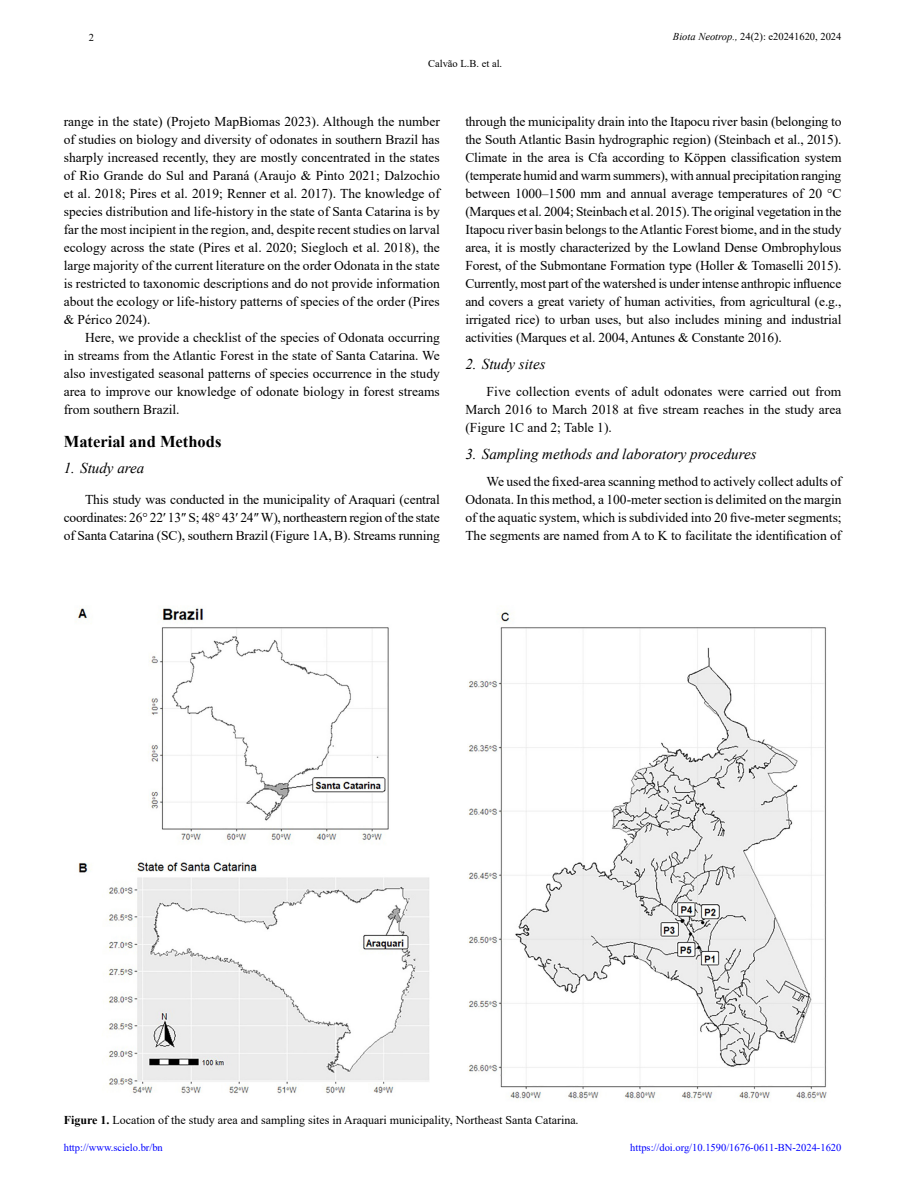
<style>
.page{position:relative;width:918px;height:1188px;background:#fff}
.page>*{position:absolute;margin:0;border:0;box-sizing:border-box;transform-origin:0 0}
.t1{font:700 16.5px "Times New Roman";color:#000}
.t2{font:italic 15px "Times New Roman";color:#000}
.corpo{font:13.5px/18px "Times New Roman";color:#000;text-align:justify}
.legenda{font:12px "Times New Roman";color:#000}
.t3{font:10.5px "Times New Roman";color:#00f}
.t4{font:10.5px "Times New Roman";color:#000}
.s1{font-style:italic}
.s2{font-weight:700}
</style>
<div class="page">
<img style="left:77px;top:608px;width:750px;height:494px">
<p class="t4" style="left:89px;top:31px;width:7px">2</p>
<p class="t4" style="left:428px;top:56px;width:76px">Calvão L.B. et al.</p>
<p class="t4" style="left:673px;top:29px;width:170px"><span class="s1">Biota Neotrop.,</span> 24(2): e20241620, 2024</p>
<p class="corpo" style="left:64px;top:112px;width:378px">range in the state) (Projeto MapBiomas 2023). Although the number of studies on biology and diversity of odonates in southern Brazil has sharply increased recently, they are mostly concentrated in the states of Rio Grande do Sul and Paraná (Araujo &amp; Pinto 2021; Dalzochio et al. 2018; Pires et al. 2019; Renner et al. 2017). The knowledge of species distribution and life-history in the state of Santa Catarina is by far the most incipient in the region, and, despite recent studies on larval ecology across the state (Pires et al. 2020; Siegloch et al. 2018), the large majority of the current literature on the order Odonata in the state is restricted to taxonomic descriptions and do not provide information about the ecology or life-history patterns of species of the order (Pires &amp; Périco 2024).</p>
<p class="corpo" style="left:64px;top:328px;width:378px;text-indent:21px">Here, we provide a checklist of the species of Odonata occurring in streams from the Atlantic Forest in the state of Santa Catarina. We also investigated seasonal patterns of species occurrence in the study area to improve our knowledge of odonate biology in forest streams from southern Brazil.</p>
<p class="t1" style="left:64px;top:429px;width:159px">Material and Methods</p>
<p class="t2" style="left:64px;top:458px;width:82px">1. Study area</p>
<p class="corpo" style="left:64px;top:490px;width:378px;text-indent:21px">This study was conducted in the municipality of Araquari (central coordinates: 26° 22′ 13″ S; 48° 43′ 24″ W), northeastern region of the state of Santa Catarina (SC), southern Brazil (Figure 1A, B). Streams running</p>
<p class="corpo" style="left:465px;top:112px;width:378px">through the municipality drain into the Itapocu river basin (belonging to the South Atlantic Basin hydrographic region) (Steinbach et al., 2015).<br>Climate in the area is Cfa according to Köppen classification system (temperate humid and warm summers), with annual precipitation ranging between 1000–1500 mm and annual average temperatures of 20 °C (Marques et al. 2004; Steinbach et al. 2015). The original vegetation in the Itapocu river basin belongs to the Atlantic Forest biome, and in the study area, it is mostly characterized by the Lowland Dense Ombrophylous Forest, of the Submontane Formation type (Holler &amp; Tomaselli 2015).<br>Currently, most part of the watershed is under intense anthropic influence and covers a great variety of human activities, from agricultural (e.g., irrigated rice) to urban uses, but also includes mining and industrial activities (Marques et al. 2004, Antunes &amp; Constante 2016).</p>
<p class="t2" style="left:465px;top:353px;width:82px">2. Study sites</p>
<p class="corpo" style="left:465px;top:382px;width:378px;text-indent:21px">Five collection events of adult odonates were carried out from March 2016 to March 2018 at five stream reaches in the study area (Figure 1C and 2; Table 1).</p>
<p class="t2" style="left:465px;top:443px;width:293px">3. Sampling methods and laboratory procedures</p>
<p class="corpo" style="left:465px;top:472px;width:378px;text-indent:21px">We used the fixed-area scanning method to actively collect adults of Odonata. In this method, a 100-meter section is delimited on the margin of the aquatic system, which is subdivided into 20 five-meter segments; The segments are named from A to K to facilitate the identification of</p>
<p class="legenda" style="left:64px;top:1112px;width:516px"><span class="s2">Figure 1.</span> Location of the study area and sampling sites in Araquari municipality, Northeast Santa Catarina.</p>
<p class="t3" style="left:64px;top:1140px;width:101px">http://www.scielo.br/bn</p>
<p class="t3" style="left:630px;top:1140px;width:213px">https://doi.org/10.1590/1676-0611-BN-2024-1620</p>
</div>
